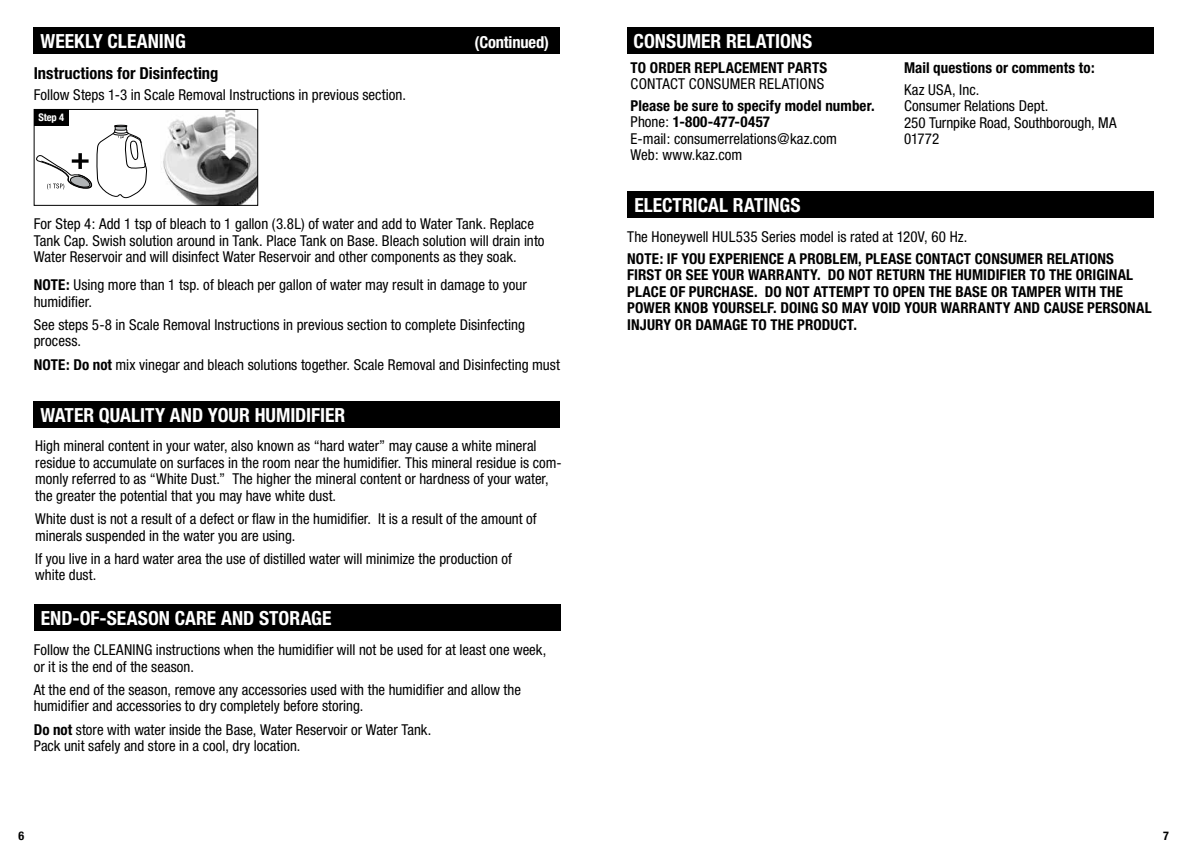
<style>
.page{position:relative;width:1188px;height:864px;background:#fff}
.page>*{position:absolute;margin:0;border:0;box-sizing:border-box;transform-origin:0 0}
.t1{font:700 condensed 19.5px "Helvetica Neue";color:#fff}
.t2{font:700 condensed 16.5px "Helvetica Neue";letter-spacing:.005em;color:#000}
.t3{font:700 condensed 16.5px "Helvetica Neue";letter-spacing:-.01em;color:#fff}
.t4{font:condensed 15px/16.5px "Helvetica Neue";color:#000}
.t5{font:700 condensed 15px/16.5px "Helvetica Neue";letter-spacing:.01em;color:#000}
.t6{font:700 condensed 12px "Helvetica Neue";color:#000}
.t7{font:700 condensed 10.5px "Helvetica Neue";color:#fff}
.s1{font-weight:700}
</style>
<div class="page">
<img style="left:161px;top:111px;width:95px;height:93px">
<div style="left:34px;top:604px;width:527px;height:27px;background:#000"></div>
<div style="left:628px;top:191px;width:526px;height:27px;background:#000"></div>
<div style="left:627px;top:27px;width:526px;height:27px;background:#000"></div>
<div style="left:34px;top:401px;width:526px;height:27px;background:#000"></div>
<div style="left:34px;top:27px;width:526px;height:27px;background:#000"></div>
<div style="left:34px;top:109px;width:224px;height:97px;border:1px solid #000"></div>
<div style="left:34px;top:109px;width:35px;height:16px;background:#000"></div>
<svg style="left:35px;top:125px;width:112px;height:73px"></svg>
<h1 class="t1" style="left:40px;top:29px;width:147px">WEEKLY CLEANING</h1>
<p class="t3" style="left:475px;top:32px;width:76px">(Continued)</p>
<p class="t2" style="left:34px;top:63px;width:186px">Instructions for Disinfecting</p>
<p class="t4" style="left:34px;top:87px;width:374px">Follow Steps 1-3 in Scale Removal Instructions in previous section.</p>
<p class="t7" style="left:39px;top:108px;width:27px">Step 4</p>
<p class="t4" style="left:34px;top:216px;width:512px">For Step 4: Add 1 tsp of bleach to 1 gallon (3.8L) of water and add to Water Tank. Replace<br>Tank Cap. Swish solution around in Tank. Place Tank on Base. Bleach solution will drain into<br>Water Reservoir and will disinfect Water Reservoir and other components as they soak.</p>
<p class="t4" style="left:34px;top:276px;width:495px"><span class="s1">NOTE:</span> Using more than 1 tsp. of bleach per gallon of water may result in damage to your humidifier.</p>
<p class="t4" style="left:34px;top:316px;width:493px">See steps 5-8 in Scale Removal Instructions in previous section to complete Disinfecting process.</p>
<p class="t4" style="left:34px;top:356px;width:528px"><span class="s1">NOTE: Do not</span> mix vinegar and bleach solutions together. Scale Removal and Disinfecting must</p>
<h1 class="t1" style="left:40px;top:403px;width:306px">WATER QUALITY AND YOUR HUMIDIFIER</h1>
<p class="t4" style="left:35px;top:438px;width:528px">High mineral content in your water, also known as “hard water” may cause a white mineral residue to accumulate on surfaces in the room near the humidifier. This mineral residue is com&shy;monly referred to as “White Dust.” The higher the mineral content or hardness of your water, the greater the potential that you may have white dust.</p>
<p class="t4" style="left:35px;top:511px;width:503px">White dust is not a result of a defect or flaw in the humidifier. It is a result of the amount of minerals suspended in the water you are using.</p>
<p class="t4" style="left:35px;top:550px;width:478px">If you live in a hard water area the use of distilled water will minimize the production of white dust.</p>
<h1 class="t1" style="left:41px;top:606px;width:292px">END-OF-SEASON CARE AND STORAGE</h1>
<p class="t4" style="left:34px;top:641px;width:514px">Follow the CLEANING instructions when the humidifier will not be used for at least one week, or it is the end of the season.</p>
<p class="t4" style="left:34px;top:681px;width:489px">At the end of the season, remove any accessories used with the humidifier and allow the humidifier and accessories to dry completely before storing.</p>
<p class="t4" style="left:34px;top:721px;width:399px"><span class="s1">Do not</span> store with water inside the Base, Water Reservoir or Water Tank.<br>Pack unit safely and store in a cool, dry location.</p>
<h1 class="t1" style="left:634px;top:29px;width:180px">CONSUMER RELATIONS</h1>
<p class="t5" style="left:631px;top:59px;width:198px">TO ORDER REPLACEMENT PARTS</p>
<p class="t4" style="left:631px;top:75px;width:195px">CONTACT CONSUMER RELATIONS</p>
<p class="t4" style="left:631px;top:97px;width:245px"><span class="s1">Please be sure to specify model number.<br></span>Phone: <span class="s1">1-800-477-0457<br></span>E-mail: consumerrelations@kaz.com<br>Web: www.kaz.com</p>
<h1 class="t1" style="left:634px;top:193px;width:168px">ELECTRICAL RATINGS</h1>
<p class="t5" style="left:904px;top:59px;width:192px">Mail questions or comments to:</p>
<p class="t4" style="left:904px;top:81px;width:214px">Kaz USA, Inc.<br>Consumer Relations Dept.<br>250 Turnpike Road, Southborough, MA<br>01772</p>
<p class="t4" style="left:627px;top:228px;width:342px">The Honeywell HUL535 Series model is rated at 120V, 60 Hz.</p>
<p class="t5" style="left:627px;top:250px;width:526px">NOTE: IF YOU EXPERIENCE A PROBLEM, PLEASE CONTACT CONSUMER RELATIONS FIRST OR SEE YOUR WARRANTY. DO NOT RETURN THE HUMIDIFIER TO THE ORIGINAL PLACE OF PURCHASE. DO NOT ATTEMPT TO OPEN THE BASE OR TAMPER WITH THE POWER KNOB YOURSELF. DOING SO MAY VOID YOUR WARRANTY AND CAUSE PERSONAL INJURY OR DAMAGE TO THE PRODUCT.</p>
<p class="t6" style="left:19px;top:828px;width:7px">6</p>
<p class="t6" style="left:1163px;top:828px;width:7px">7</p>
</div>
